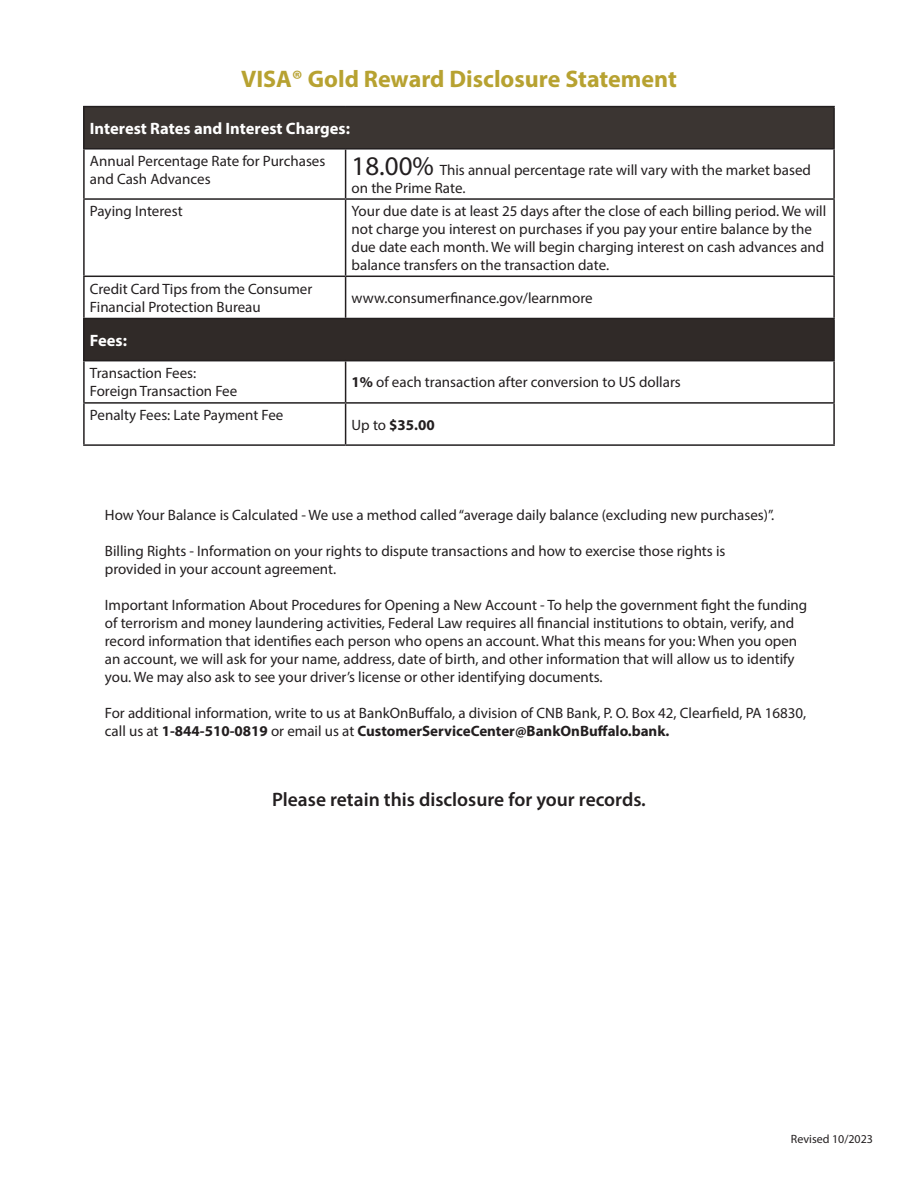
<style>
.page{position:relative;width:918px;height:1188px;background:#fff}
.page>*{position:absolute;margin:0;border:0;box-sizing:border-box;transform-origin:0 0}
.t1{font:700 24px "Myriad Pro";color:#b7a231}
.t2{font:600 19.5px "Myriad Pro";color:#231f20}
.t3{font:700 16.5px "Myriad Pro";color:#fff}
.t4{font:15px/18px "Myriad Pro";color:#231f20}
.t5{font:700 15px "Myriad Pro";color:#231f20}
.t6{font:12px "Myriad Pro";color:#231f20}
.s1{font-size:27px}
.s2{font-weight:700}
.s3{font-weight:400}
</style>
<div class="page">
<div style="left:84px;top:107px;width:750px;height:42px;background:#3b3532"></div>
<div style="left:84px;top:318px;width:750px;height:43px;background:#302a28"></div>
<hr style="left:83px;top:106px;width:263px;height:1px;background:#231f20">
<hr style="left:83px;top:107px;width:2px;height:41px;background:#231f20">
<hr style="left:346px;top:106px;width:489px;height:1px;background:#231f20">
<hr style="left:833px;top:107px;width:2px;height:41px;background:#231f20">
<hr style="left:83px;top:148px;width:263px;height:2px;background:#231f20">
<hr style="left:83px;top:150px;width:2px;height:48px;background:#231f20">
<hr style="left:346px;top:148px;width:489px;height:2px;background:#231f20">
<hr style="left:345px;top:150px;width:1px;height:48px;background:#231f20">
<hr style="left:833px;top:150px;width:2px;height:48px;background:#231f20">
<hr style="left:83px;top:198px;width:263px;height:2px;background:#231f20">
<hr style="left:83px;top:200px;width:2px;height:76px;background:#231f20">
<hr style="left:346px;top:198px;width:489px;height:2px;background:#231f20">
<hr style="left:345px;top:200px;width:1px;height:76px;background:#231f20">
<hr style="left:833px;top:200px;width:2px;height:76px;background:#231f20">
<hr style="left:83px;top:276px;width:263px;height:1px;background:#231f20">
<hr style="left:83px;top:277px;width:2px;height:41px;background:#231f20">
<hr style="left:346px;top:276px;width:489px;height:1px;background:#231f20">
<hr style="left:345px;top:277px;width:1px;height:41px;background:#231f20">
<hr style="left:833px;top:277px;width:2px;height:41px;background:#231f20">
<hr style="left:83px;top:318px;width:263px;height:1px;background:#231f20">
<hr style="left:83px;top:319px;width:2px;height:41px;background:#231f20">
<hr style="left:346px;top:318px;width:489px;height:1px;background:#231f20">
<hr style="left:833px;top:319px;width:2px;height:41px;background:#231f20">
<hr style="left:83px;top:360px;width:263px;height:1px;background:#231f20">
<hr style="left:83px;top:361px;width:2px;height:41px;background:#231f20">
<hr style="left:346px;top:360px;width:489px;height:1px;background:#231f20">
<hr style="left:345px;top:361px;width:1px;height:41px;background:#231f20">
<hr style="left:833px;top:361px;width:2px;height:41px;background:#231f20">
<hr style="left:83px;top:402px;width:263px;height:2px;background:#231f20">
<hr style="left:83px;top:404px;width:2px;height:40px;background:#231f20">
<hr style="left:346px;top:402px;width:489px;height:2px;background:#231f20">
<hr style="left:345px;top:404px;width:1px;height:40px;background:#231f20">
<hr style="left:833px;top:404px;width:2px;height:40px;background:#231f20">
<hr style="left:83px;top:444px;width:263px;height:2px;background:#231f20">
<hr style="left:346px;top:444px;width:489px;height:2px;background:#231f20">
<p class="t1" style="left:241px;top:63px;width:437px">VISA® Gold Reward Disclosure Statement</p>
<p class="t3" style="left:90px;top:118px;width:262px">Interest Rates and Interest Charges:</p>
<p class="t4" style="left:90px;top:152px;width:237px">Annual Percentage Rate for Purchases and Cash Advances</p>
<p class="t4" style="left:352px;top:161px;width:461px"><span class="s1">18.00%</span> This annual percentage rate will vary with the market based on the Prime Rate.</p>
<p class="t4" style="left:90px;top:202px;width:94px">Paying Interest</p>
<p class="t4" style="left:352px;top:202px;width:476px">Your due date is at least 25 days after the close of each billing period. We will not charge you interest on purchases if you pay your entire balance by the due date each month. We will begin charging interest on cash advances and balance transfers on the transaction date.</p>
<p class="t4" style="left:90px;top:279px;width:224px">Credit Card Tips from the Consumer<br>Financial Protection Bureau</p>
<p class="t4" style="left:352px;top:289px;width:243px">www.consumerfinance.gov/learnmore</p>
<p class="t3" style="left:90px;top:329px;width:39px">Fees:</p>
<p class="t4" style="left:90px;top:364px;width:149px">Transaction Fees:<br>Foreign Transaction Fee</p>
<p class="t4" style="left:352px;top:373px;width:331px"><span class="s2">1%</span> of each transaction after conversion to US dollars</p>
<p class="t4" style="left:90px;top:406px;width:195px">Penalty Fees: Late Payment Fee</p>
<p class="t5" style="left:352px;top:415px;width:85px"><span class="s3">Up to</span> $35.00</p>
<p class="t4" style="left:105px;top:506px;width:671px">How Your Balance is Calculated - We use a method called “average daily balance (excluding new purchases)”.</p>
<p class="t4" style="left:105px;top:542px;width:622px">Billing Rights - Information on your rights to dispute transactions and how to exercise those rights is provided in your account agreement.</p>
<p class="t4" style="left:105px;top:596px;width:704px">Important Information About Procedures for Opening a New Account - To help the government fight the funding of terrorism and money laundering activities, Federal Law requires all financial institutions to obtain, verify, and record information that identifies each person who opens an account. What this means for you: When you open an account, we will ask for your name, address, date of birth, and other information that will allow us to identify you. We may also ask to see your driver’s license or other identifying documents.</p>
<p class="t4" style="left:105px;top:704px;width:703px">For additional information, write to us at BankOnBuffalo, a division of CNB Bank, P. O. Box 42, Clearfield, PA 16830, call us at <span class="s2">1-844-510-0819</span> or email us at <span class="s2">CustomerServiceCenter@BankOnBuffalo.bank.</span></p>
<p class="t2" style="left:272px;top:788px;width:375px">Please retain this disclosure for your records.</p>
<p class="t6" style="left:791px;top:1132px;width:84px">Revised 10/2023</p>
</div>
